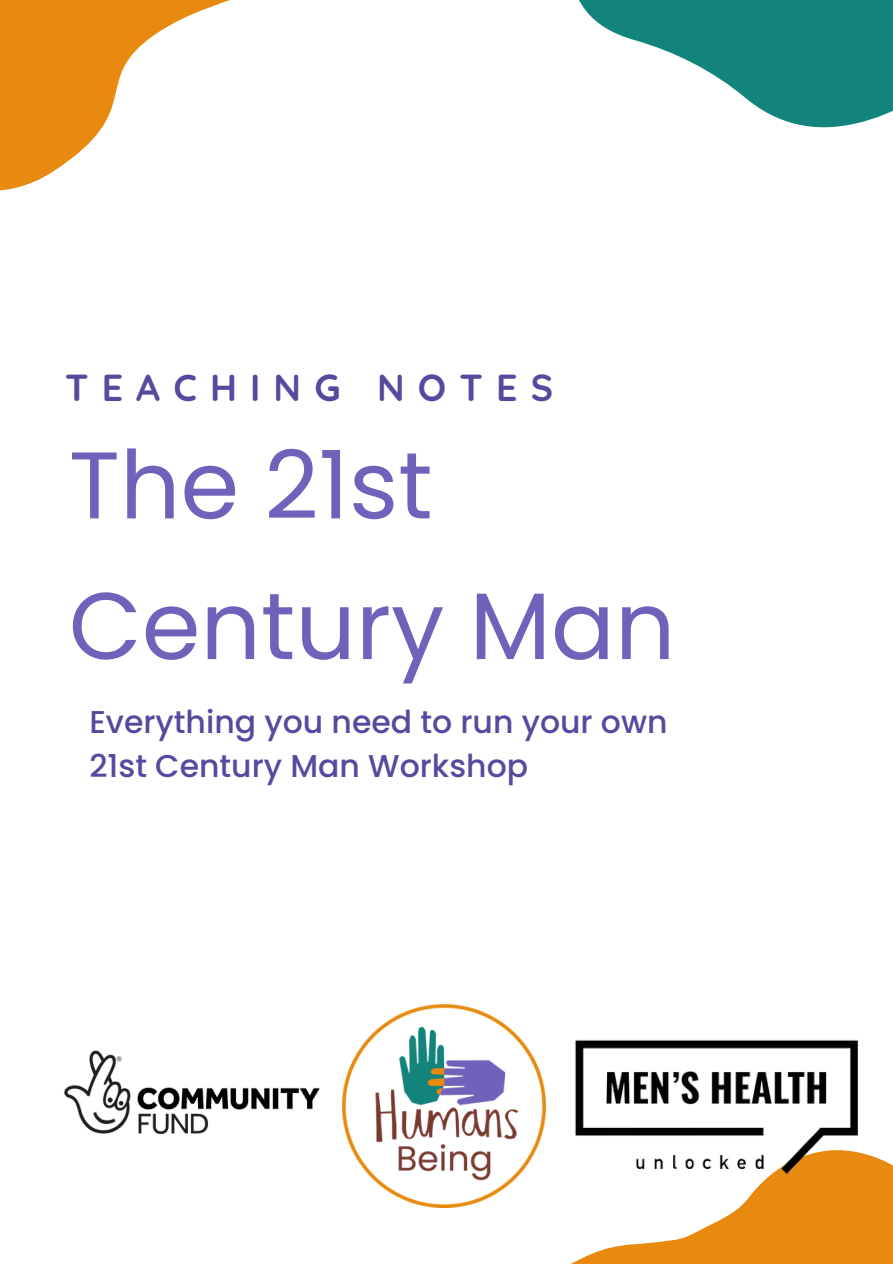
<style>
.page{position:relative;width:893px;height:1264px;background:#fff}
.page>*{position:absolute;margin:0;border:0;box-sizing:border-box;transform-origin:0 0}
.t1{font:94.5px/140.7px "Poppins";color:#7261ba}
.t2{font:700 37.5px "Quicksand";letter-spacing:.35em;color:#58499f}
.t3{font:500 31.5px "Poppins";color:#58499f}
</style>
<div class="page">
<svg style="left:0;top:0;width:230px;height:191px;fill:#e88a0f"></svg>
<svg style="left:545px;top:1090px;width:347px;height:173px;fill:#e88a0f"></svg>
<svg style="left:579px;top:0;width:313px;height:128px"></svg>
<img style="left:566px;top:1039px;width:301px;height:154px">
<img style="left:360px;top:1004px;width:185px;height:203px">
<img style="left:64px;top:1048px;width:296px;height:116px">
<p class="t2" style="left:65px;top:363px;width:489px">TEACHING NOTES</p>
<h1 class="t1" style="left:69px;top:415px;width:608px">The 21st<br>Century Man</h1>
<p class="t3" style="left:89px;top:700px;width:579px">Everything you need to run your own</p>
<p class="t3" style="left:89px;top:744px;width:440px">21st Century Man Workshop</p>
</div>
